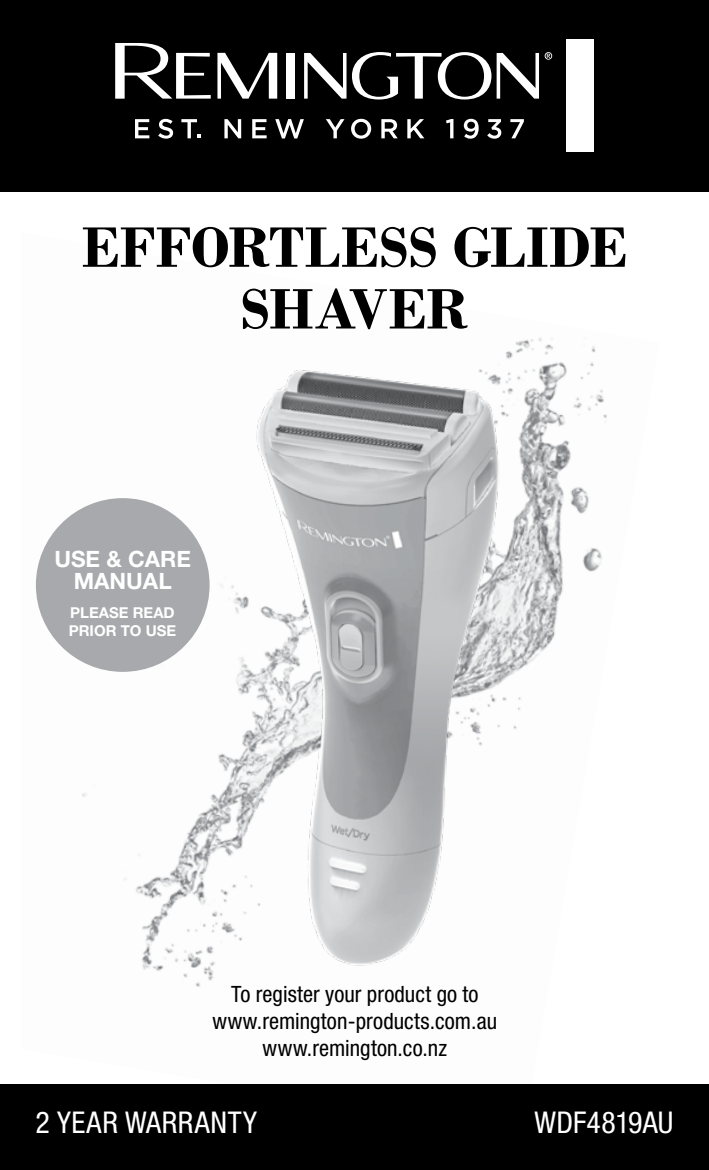
<style>
.page{position:relative;width:709px;height:1170px;background:#fff}
.page>*{position:absolute;margin:0;border:0;box-sizing:border-box;transform-origin:0 0}
.t1{font:700 60px/61.8px "Bodoni";letter-spacing:-.005em;color:#000;text-align:center}
.t2{font:condensed 30px "Helvetica Neue LT Std";letter-spacing:.015em;color:#fff}
.t3{font:condensed 22.5px/27px "Helvetica Neue LT Std";letter-spacing:.005em;color:#000;text-align:center}
.t4{font:700 22.5px/22.5px "Helvetica Neue LT Std";color:#fff;text-align:center}
.t5{font:700 15px/17.5px "Helvetica Neue LT Std";color:#fff}
</style>
<div class="page">
<img style="left:35px;top:337px;width:572px;height:650px">
<img style="left:245px;top:358px;width:275px;height:627px">
<div style="left:0;top:1084px;width:709px;height:85px;background:#000"></div>
<div style="left:0;top:0;width:709px;height:191px;background:#000"></div>
<div style="left:566px;top:39px;width:28px;height:113px;background:#fff"></div>
<svg style="left:304px;top:53px;width:42px;height:46px"></svg>
<div style="left:287px;top:53px;width:8px;height:46px;background:#fff"></div>
<svg style="left:217px;top:53px;width:60px;height:46px"></svg>
<svg style="left:115px;top:43px;width:96px;height:56px"></svg>
<svg style="left:352px;top:52px;width:200px;height:47px"></svg>
<svg style="left:135px;top:119px;width:14px;height:19px"></svg>
<svg style="left:158px;top:119px;width:15px;height:20px"></svg>
<svg style="left:181px;top:119px;width:20px;height:19px"></svg>
<svg style="left:224px;top:119px;width:17px;height:19px"></svg>
<svg style="left:252px;top:119px;width:15px;height:19px"></svg>
<svg style="left:275px;top:119px;width:29px;height:19px"></svg>
<svg style="left:326px;top:119px;width:18px;height:19px"></svg>
<svg style="left:351px;top:119px;width:20px;height:20px"></svg>
<svg style="left:381px;top:119px;width:17px;height:19px"></svg>
<svg style="left:407px;top:119px;width:17px;height:19px"></svg>
<svg style="left:446px;top:119px;width:7px;height:19px"></svg>
<svg style="left:464px;top:119px;width:14px;height:20px"></svg>
<svg style="left:487px;top:119px;width:14px;height:20px"></svg>
<svg style="left:510px;top:119px;width:14px;height:19px"></svg>
<div style="left:36px;top:498px;width:173px;height:173px;background:#a7a9ac;border-radius:50%"></div>
<h1 class="t1" style="left:81px;top:216px;width:548px">EFFORTLESS GLIDE<br>SHAVER</h1>
<p class="t4" style="left:54px;top:547px;width:138px">USE &amp; CARE<br>MANUAL</p>
<p class="t5" style="left:69px;top:603px;width:109px">PLEASE READ<br>PRIOR TO USE</p>
<p class="t3" style="left:212px;top:980px;width:286px">To register your product go to www.remington-products.com.au www.remington.co.nz</p>
<h2 class="t2" style="left:35px;top:1105px;width:223px">2 YEAR WARRANTY</h2>
<h2 class="t2" style="left:534px;top:1105px;width:140px">WDF4819AU</h2>
</div>
